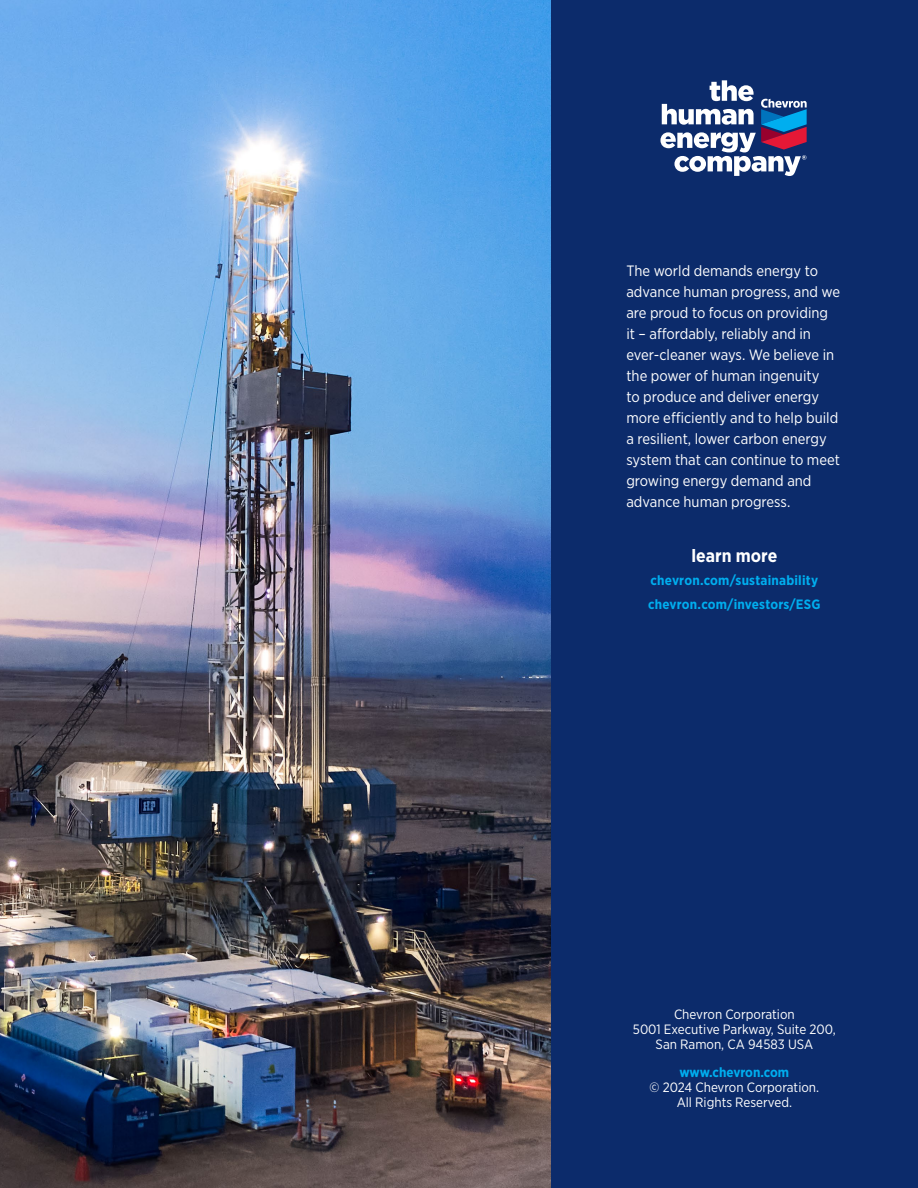
<style>
.page{position:relative;width:918px;height:1188px;background:#fff}
.page>*{position:absolute;margin:0;border:0;box-sizing:border-box;transform-origin:0 0}
.t1{font:700 18px "Gotham Narrow";color:#fff}
.t2{font:15px/21px "Gotham Narrow";color:#fff}
.t3{font:13.5px/15px "Gotham Narrow";color:#fff;text-align:center}
.t4{font:700 13.5px/23.4px "Gotham Narrow";letter-spacing:.01em;color:#00aeef}
</style>
<div class="page">
<div style="left:551px;top:0;width:367px;height:1188px;background:#0c2b6b"></div>
<img style="left:0;top:0;width:551px;height:1188px">
<svg style="left:660px;top:80px;width:147px;height:96px"></svg>
<p class="t2" style="left:626px;top:260px;width:215px">The world demands energy to advance human progress, and we are proud to focus on providing it – affordably, reliably and in ever-cleaner ways. We believe in the power of human ingenuity<br>to produce and deliver energy more efficiently and to help build a resilient, lower carbon energy system that can continue to meet growing energy demand and advance human progress.</p>
<p class="t1" style="left:691px;top:544px;width:88px">learn more</p>
<p class="t4" style="left:648px;top:569px;width:174px">chevron.com/sustainability chevron.com/investors/ESG</p>
<p class="t3" style="left:633px;top:1006px;width:205px">Chevron Corporation<br>5001 Executive Parkway, Suite 200,<br>San Ramon, CA 94583 USA</p>
<p class="t4" style="left:680px;top:1060px;width:111px">www.chevron.com</p>
<p class="t3" style="left:650px;top:1079px;width:171px">© 2024 Chevron Corporation.<br>All Rights Reserved.</p>
</div>
